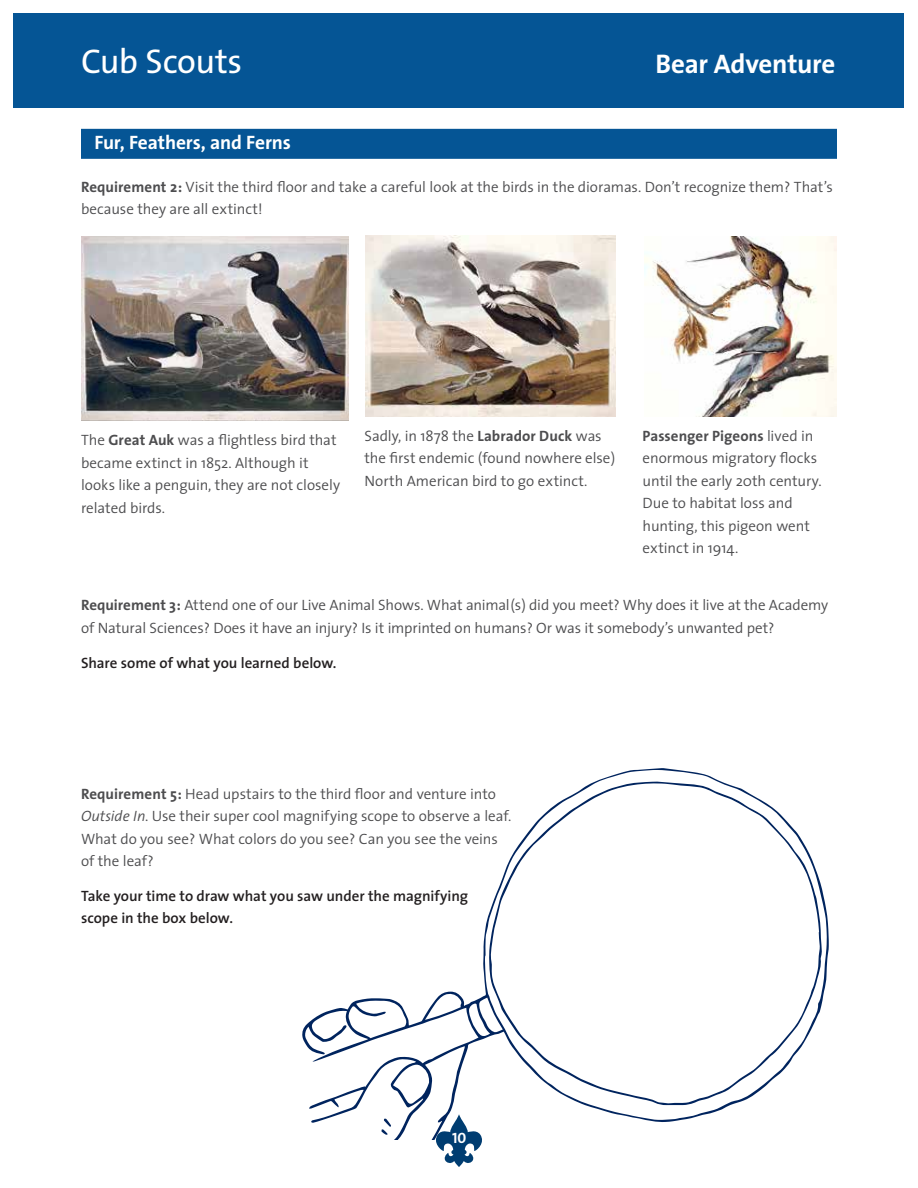
<style>
.page{position:relative;width:918px;height:1188px;background:#fff}
.page>*{position:absolute;margin:0;border:0;box-sizing:border-box;transform-origin:0 0}
.t1{font:34.5px "The Sans";letter-spacing:-.015em;color:#fff}
.t2{font:700 27px "The Sans";letter-spacing:-.01em;color:#fff}
.t3{font:700 19.5px "The Sans";letter-spacing:-.01em;color:#fff}
.t4{font:300 15px/22.5px "The Sans";letter-spacing:-.005em;color:#4d4d4f}
.t5{font:600 15px/21.6px "The Sans";color:#231f20}
.t6{font:15px "The Sans Bold Caps";color:#fff}
.s1{font-weight:700}
.s2{font-style:italic}
</style>
<div class="page">
<svg style="left:436px;top:1139px;width:46px;height:28px"></svg>
<div style="left:14px;top:14px;width:890px;height:94px;background:#055595"></div>
<div style="left:81px;top:129px;width:756px;height:30px;background:#055595"></div>
<img style="left:644px;top:237px;width:193px;height:179px">
<img style="left:366px;top:235px;width:249px;height:181px">
<img style="left:81px;top:237px;width:267px;height:184px">
<svg style="left:302px;top:768px;width:527px;height:371px"></svg>
<svg style="left:381px;top:1119px;width:10px;height:16px"></svg>
<svg style="left:489px;top:781px;width:333px;height:324px"></svg>
<h1 class="t1" style="left:81px;top:33px;width:163px">Cub Scouts</h1>
<h2 class="t2" style="left:656px;top:42px;width:181px">Bear Adventure</h2>
<h3 class="t3" style="left:94px;top:126px;width:198px">Fur, Feathers, and Ferns</h3>
<p class="t4" style="left:81px;top:175px;width:754px"><span class="s1">Requirement 2:</span> Visit the third floor and take a careful look at the birds in the dioramas. Don’t recognize them? That’s because they are all extinct!</p>
<p class="t4" style="left:81px;top:428px;width:261px">The <span class="s1">Great Auk</span> was a flightless bird that became extinct in 1852. Although it looks like a penguin, they are not closely related birds.</p>
<p class="t4" style="left:643px;top:424px;width:181px"><span class="s1">Passenger Pigeons</span> lived in enormous migratory flocks until the early 20th century.<br>Due to habitat loss and hunting, this pigeon went extinct in 1914.</p>
<p class="t4" style="left:364px;top:424px;width:252px">Sadly, in 1878 the <span class="s1">Labrador Duck</span> was the first endemic (found nowhere else)<br>North American bird to go extinct.</p>
<p class="t4" style="left:81px;top:594px;width:749px"><span class="s1">Requirement 3:</span> Attend one of our Live Animal Shows. What animal(s) did you meet? Why does it live at the Academy of Natural Sciences? Does it have an injury? Is it imprinted on humans? Or was it somebody’s unwanted pet?</p>
<p class="t5" style="left:81px;top:652px;width:257px">Share some of what you learned below.</p>
<p class="t4" style="left:81px;top:782px;width:432px"><span class="s1">Requirement 5:</span> Head upstairs to the third floor and venture into <span class="s2">Outside In</span>. Use their super cool magnifying scope to observe a leaf.<br>What do you see? What colors do you see? Can you see the veins of the leaf?</p>
<p class="t5" style="left:81px;top:885px;width:389px">Take your time to draw what you saw under the magnifying scope in the box below.</p>
<p class="t6" style="left:452px;top:1125px;width:16px">10</p>
</div>
